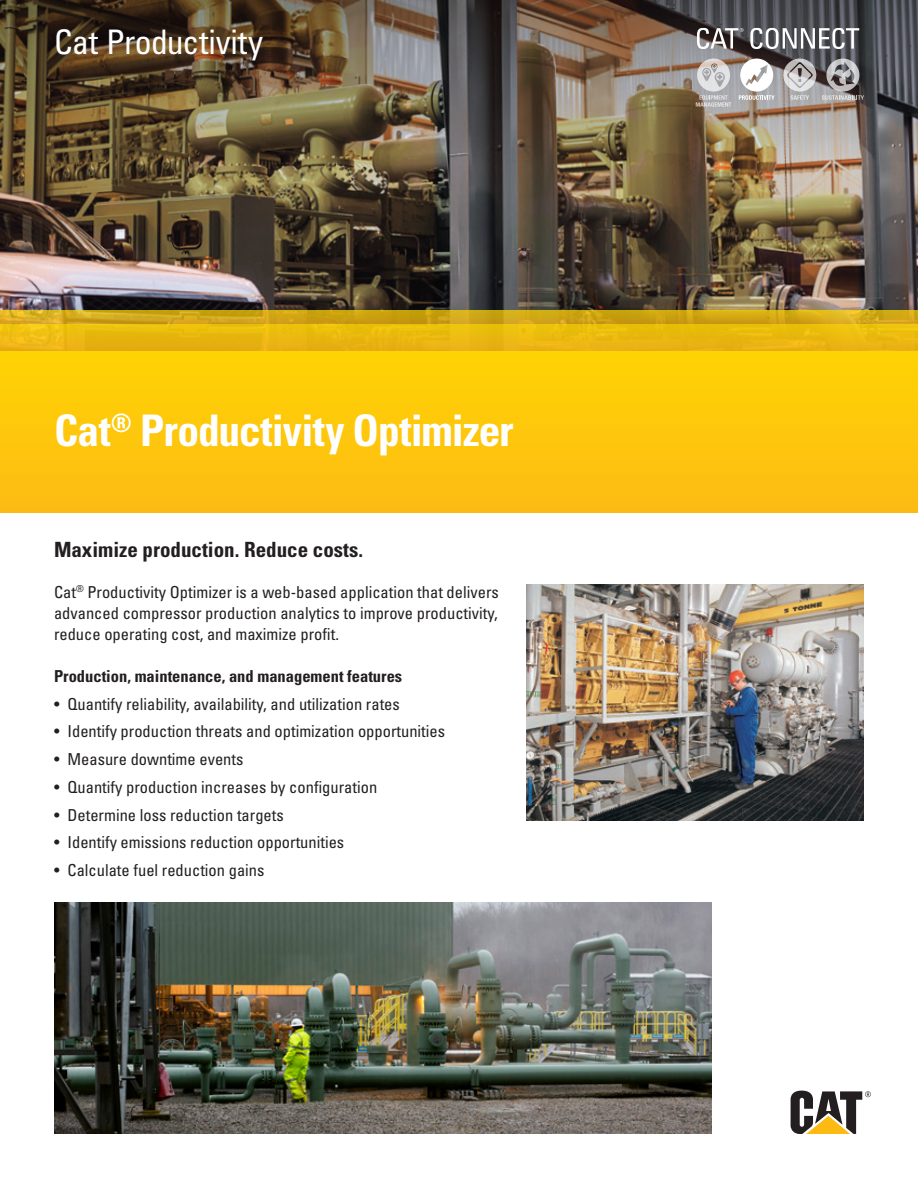
<style>
.page{position:relative;width:918px;height:1188px;background:#fff}
.page>*{position:absolute;margin:0;border:0;box-sizing:border-box;transform-origin:0 0}
.t1{font:700 condensed 43.5px "Univers";letter-spacing:-.02em;color:#fff}
.t2{font:condensed 33.75px "Univers";letter-spacing:-.015em;color:#fff}
.t3{font:700 condensed 21px "Univers";color:#231f20}
.t4{font:condensed 16.5px/21px "Univers";color:#231f20;text-align:justify}
.t5{font:700 condensed 16.5px "Univers";color:#231f20}
</style>
<div class="page">
<img style="left:0;top:162px;width:918px;height:148px">
<img style="left:0;top:0;width:918px;height:162px">
<svg style="left:791px;top:1091px;width:80px;height:43px"></svg>
<div style="left:0;top:351px;width:918px;height:162px;background:#fec70c"></div>
<svg style="left:0;top:324px;width:918px;height:27px;background:#eab80f"></svg>
<svg style="left:0;top:310px;width:918px;height:14px;background:#d0a517"></svg>
<svg style="left:697px;top:28px;width:47px;height:21px"></svg>
<svg style="left:750px;top:28px;width:109px;height:21px"></svg>
<svg style="left:739px;top:59px;width:36px;height:41px"></svg>
<svg style="left:696px;top:59px;width:35px;height:48px;background:#c0bcbb"></svg>
<svg style="left:783px;top:59px;width:33px;height:41px"></svg>
<svg style="left:822px;top:59px;width:42px;height:41px;background:#878587"></svg>
<img style="left:526px;top:584px;width:338px;height:236px">
<img style="left:54px;top:903px;width:658px;height:231px">
<p class="t2" style="left:54px;top:21px;width:211px">Cat Productivity</p>
<p class="t1" style="left:54px;top:404px;width:461px">Cat<sup>®</sup> Productivity Optimizer</p>
<p class="t3" style="left:54px;top:536px;width:311px">Maximize production. Reduce costs.</p>
<p class="t4" style="left:54px;top:581px;width:446px">Cat<sup>®</sup> Productivity Optimizer is a web-based application that delivers advanced compressor production analytics to improve productivity, reduce operating cost, and maximize profit.</p>
<p class="t5" style="left:54px;top:666px;width:350px">Production, maintenance, and management features</p>
<p class="t4" style="left:54px;top:693px;width:347px">• Quantify reliability, availability, and utilization rates</p>
<p class="t4" style="left:54px;top:721px;width:393px">• Identify production threats and optimization opportunities</p>
<p class="t4" style="left:54px;top:749px;width:191px">• Measure downtime events</p>
<p class="t4" style="left:54px;top:776px;width:325px">• Quantify production increases by configuration</p>
<p class="t4" style="left:54px;top:804px;width:231px">• Determine loss reduction targets</p>
<p class="t4" style="left:54px;top:832px;width:292px">• Identify emissions reduction opportunities</p>
<p class="t4" style="left:54px;top:860px;width:212px">• Calculate fuel reduction gains</p>
</div>
